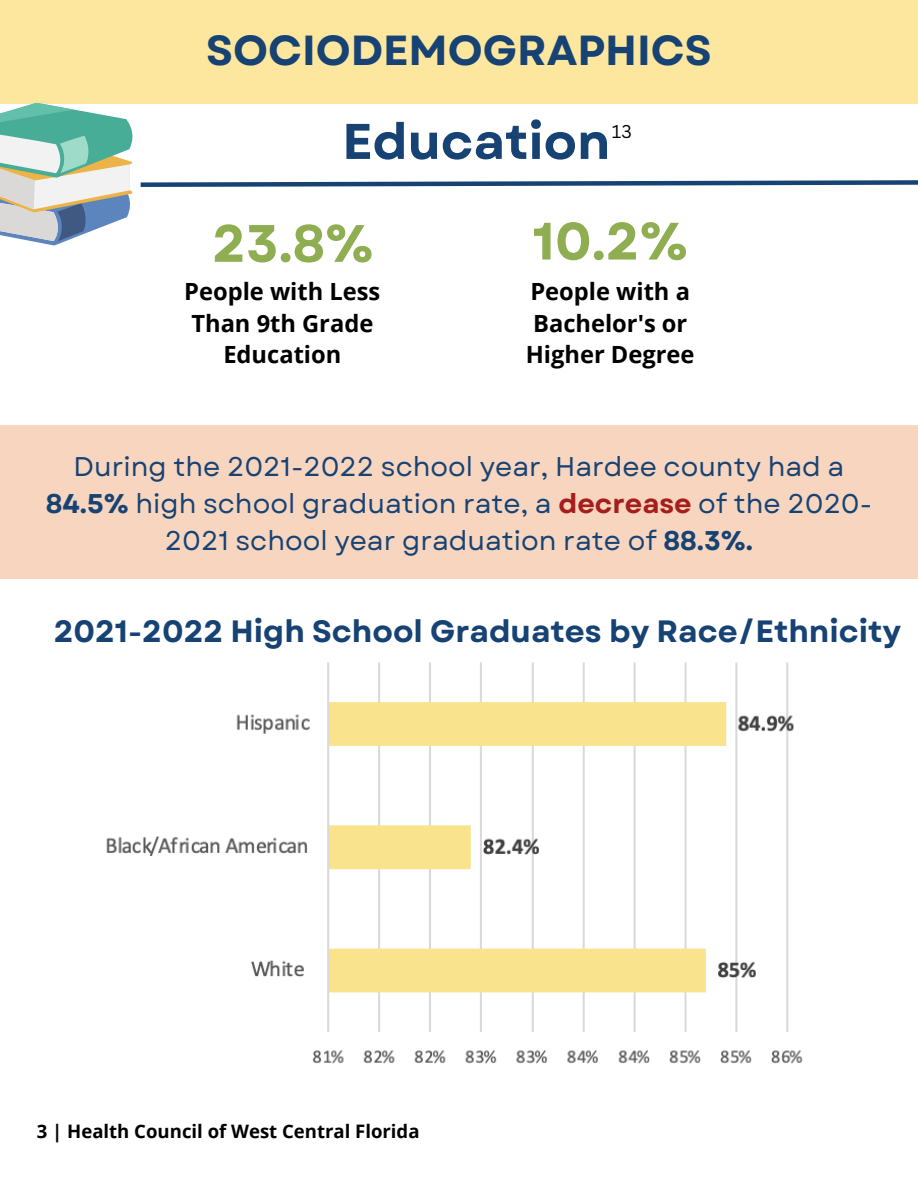
<style>
.page{position:relative;width:918px;height:1188px;background:#fff}
.page>*{position:absolute;margin:0;border:0;box-sizing:border-box;transform-origin:0 0}
.t1{font:700 52.5px "Garet";color:#8fad51}
.t2{font:700 49.95px "Garet";color:#164274}
.t3{font:700 42px "Garet";color:#164274}
.t4{font:700 30.75px "Garet";color:#164274}
.t5{font:27px/37.2px "Garet";color:#164274;text-align:center}
.t6{font:700 23.7px/31.7px "Open Sans";color:#000;text-align:center}
.t7{font:700 18.6px "Open Sans";color:#000}
.t8{font:18px "Canva Sans";color:#000}
.s1{font-weight:700}
.s2{font-weight:700;color:#a41e1e}
</style>
<div class="page">
<div style="left:0;top:0;width:918px;height:104px;background:#fde69d"></div>
<svg style="left:0;top:103px;width:918px;height:143px"></svg>
<div style="left:0;top:425px;width:918px;height:154px;background:#f7d5be"></div>
<img style="left:106px;top:662px;width:697px;height:402px">
<p class="t3" style="left:206px;top:20px;width:507px">SOCIODEMOGRAPHICS</p>
<p class="t2" style="left:342px;top:105px;width:270px">Education</p>
<p class="t8" style="left:612px;top:119px;width:22px">13</p>
<p class="t1" style="left:212px;top:206px;width:163px">23.8%</p>
<p class="t6" style="left:184px;top:275px;width:198px">People with Less<br>Than 9th Grade<br>Education</p>
<p class="t1" style="left:532px;top:203px;width:157px">10.2%</p>
<p class="t6" style="left:526px;top:275px;width:170px">People with a<br>Bachelor's or<br>Higher Degree</p>
<p class="t5" style="left:46px;top:448px;width:828px">During the 2021-2022 school year, Hardee county had a<br><span class="s1">84.5%</span> high school graduation rate, a <span class="s2">decrease</span> of the 2020-<br>2021 school year graduation rate of <span class="s1">88.3%.</span></p>
<p class="t4" style="left:54px;top:609px;width:849px">2021-2022 High School Graduates by Race/Ethnicity</p>
<p class="t7" style="left:37px;top:1118px;width:384px">3 | Health Council of West Central Florida</p>
</div>
